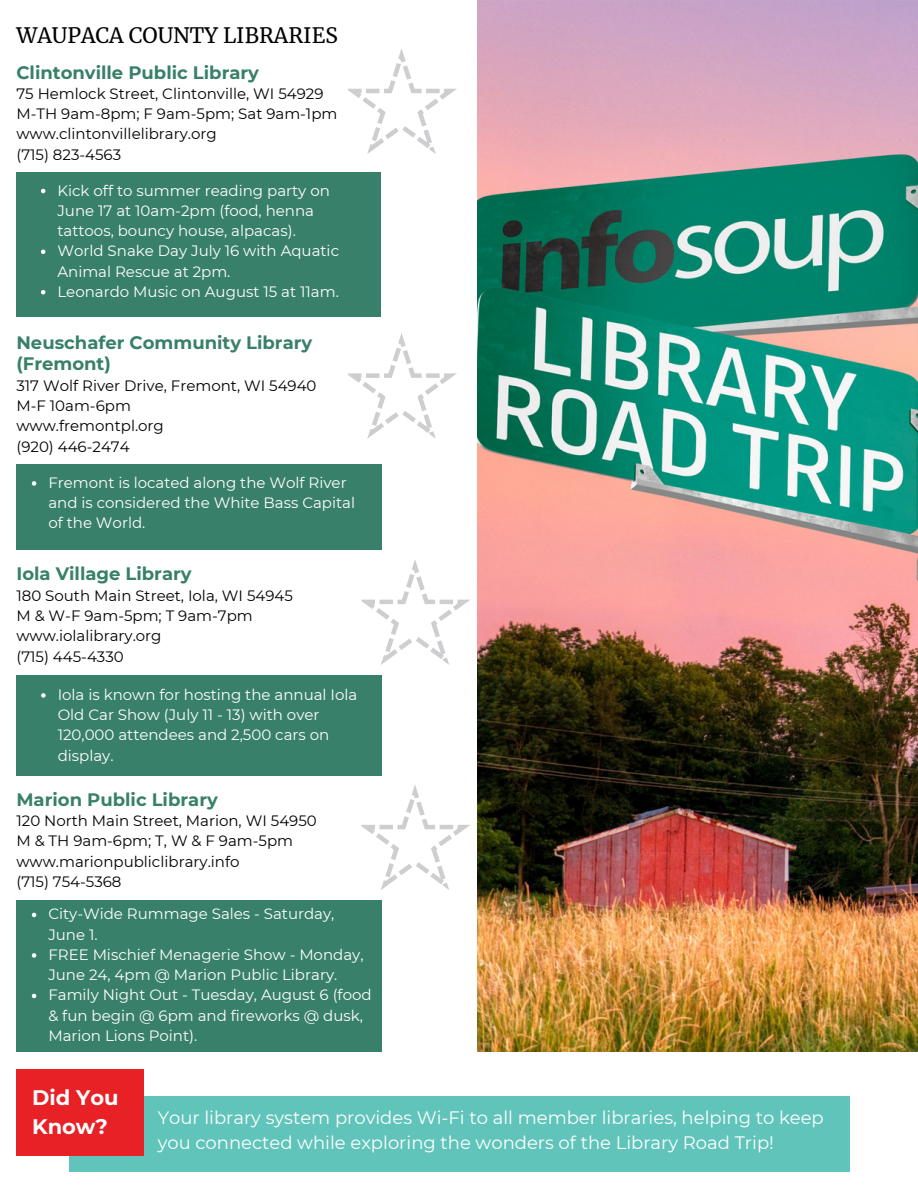
<style>
.page{position:relative;width:918px;height:1188px;background:#fff}
.page>*{position:absolute;margin:0;border:0;box-sizing:border-box;transform-origin:0 0}
.t1{font:21px "Merriweather";color:#000}
.t2{font:700 21px/29.2px "Montserrat";color:#fff}
.t3{font:18px/24.8px "Montserrat";color:#fff}
.t4{font:700 18px/21.3px "Montserrat";color:#388069}
.t5{font:15px/20.2px "Montserrat";color:#fff}
.t6{font:15px/20.2px "Montserrat";color:#000}
</style>
<div class="page">
<div style="left:16px;top:900px;width:366px;height:151px;background:#388069"></div>
<svg style="left:361px;top:785px;width:109px;height:105px"></svg>
<div style="left:16px;top:675px;width:366px;height:100px;background:#388069"></div>
<svg style="left:361px;top:560px;width:109px;height:105px"></svg>
<div style="left:69px;top:1096px;width:780px;height:75px;background:#60c4ba"></div>
<div style="left:16px;top:1069px;width:128px;height:87px;background:#e82127"></div>
<div style="left:16px;top:173px;width:365px;height:144px;background:#388069"></div>
<svg style="left:348px;top:49px;width:109px;height:105px"></svg>
<svg style="left:41px;top:189px;width:4px;height:4px"></svg>
<svg style="left:41px;top:250px;width:4px;height:4px"></svg>
<svg style="left:41px;top:290px;width:4px;height:5px"></svg>
<div style="left:16px;top:465px;width:366px;height:85px;background:#388069"></div>
<svg style="left:348px;top:333px;width:109px;height:106px"></svg>
<img style="left:477px;top:0;width:441px;height:1052px">
<svg style="left:32px;top:913px;width:4px;height:4px"></svg>
<svg style="left:32px;top:953px;width:4px;height:5px"></svg>
<svg style="left:32px;top:994px;width:4px;height:4px"></svg>
<svg style="left:41px;top:693px;width:5px;height:5px"></svg>
<svg style="left:32px;top:481px;width:4px;height:5px"></svg>
<h1 class="t1" style="left:16px;top:22px;width:323px">WAUPACA COUNTY LIBRARIES</h1>
<p class="t4" style="left:16px;top:62px;width:244px">Clintonville Public Library</p>
<p class="t6" style="left:16px;top:83px;width:323px">75 Hemlock Street, Clintonville, WI 54929<br>M-TH 9am-8pm; F 9am-5pm; Sat 9am-1pm www.clintonvillelibrary.org<br>(715) 823-4563</p>
<p class="t5" style="left:57px;top:180px;width:283px">Kick off to summer reading party on<br>June 17 at 10am-2pm (food, henna tattoos, bouncy house, alpacas).<br>World Snake Day July 16 with Aquatic<br>Animal Rescue at 2pm.<br>Leonardo Music on August 15 at 11am.</p>
<p class="t4" style="left:16px;top:332px;width:297px">Neuschafer Community Library (Fremont)</p>
<p class="t6" style="left:16px;top:375px;width:302px">317 Wolf River Drive, Fremont, WI 54940<br>M-F 10am-6pm<br>www.fremontpl.org<br>(920) 446-2474</p>
<p class="t5" style="left:48px;top:472px;width:308px">Fremont is located along the Wolf River and is considered the White Bass Capital of the World.</p>
<p class="t4" style="left:16px;top:563px;width:177px">Iola Village Library</p>
<p class="t6" style="left:16px;top:585px;width:278px">180 South Main Street, Iola, WI 54945<br>M &amp; W-F 9am-5pm; T 9am-7pm www.iolalibrary.org<br>(715) 445-4330</p>
<p class="t5" style="left:58px;top:684px;width:301px">Iola is known for hosting the annual Iola<br>Old Car Show (July 11 - 13) with over<br>120,000 attendees and 2,500 cars on display.</p>
<p class="t4" style="left:16px;top:789px;width:203px">Marion Public Library</p>
<p class="t6" style="left:16px;top:811px;width:302px">120 North Main Street, Marion, WI 54950<br>M &amp; TH 9am-6pm; T, W &amp; F 9am-5pm www.marionpubliclibrary.info<br>(715) 754-5368</p>
<p class="t5" style="left:48px;top:904px;width:325px">City-Wide Rummage Sales - Saturday,<br>June 1.<br>FREE Mischief Menagerie Show - Monday,<br>June 24, 4pm @ Marion Public Library.<br>Family Night Out - Tuesday, August 6 (food &amp; fun begin @ 6pm and fireworks @ dusk,<br>Marion Lions Point).</p>
<h1 class="t2" style="left:32px;top:1083px;width:88px">Did You<br>Know?</h1>
<p class="t3" style="left:158px;top:1105px;width:668px">Your library system provides Wi-Fi to all member libraries, helping to keep you connected while exploring the wonders of the Library Road Trip!</p>
</div>
